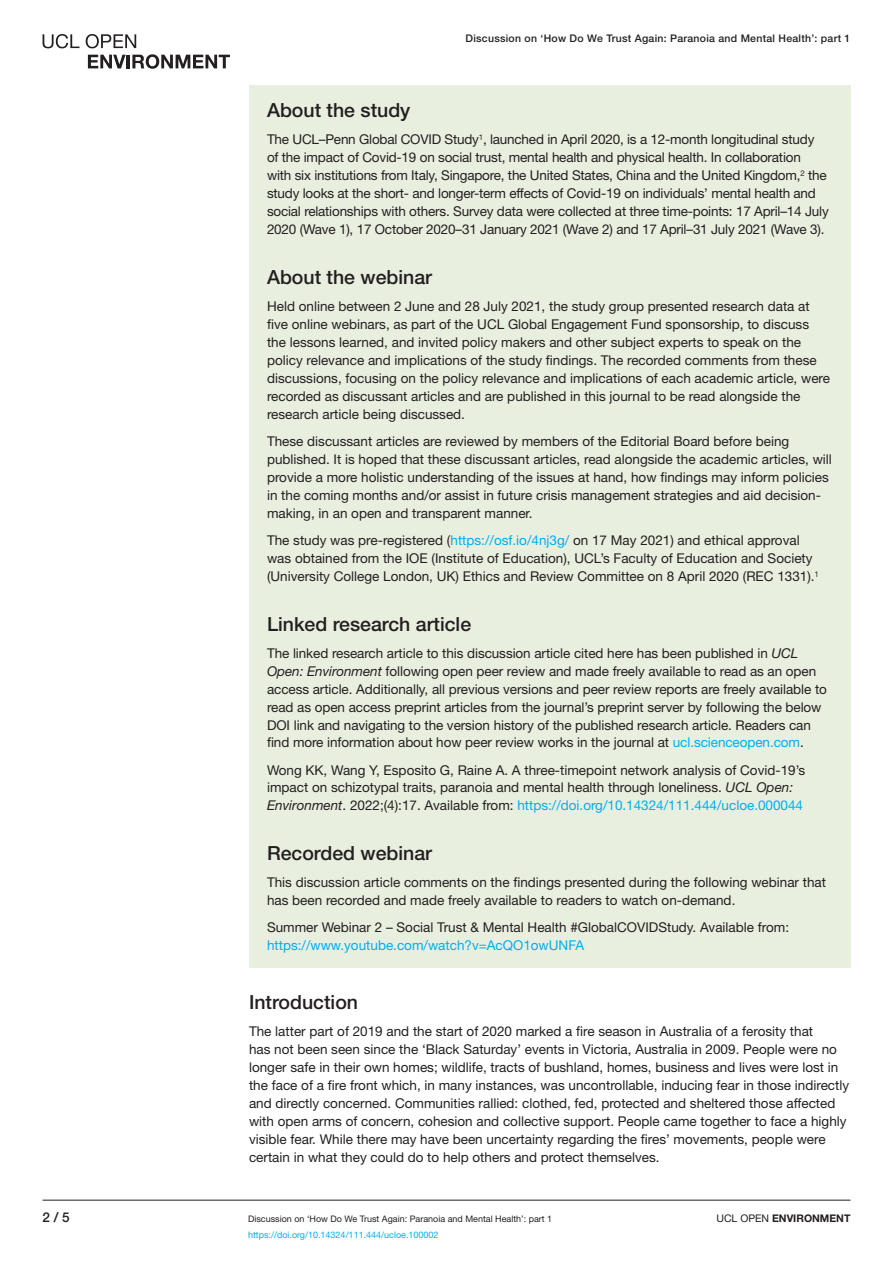
<style>
.page{position:relative;width:893px;height:1263px;background:#fff}
.page>*{position:absolute;margin:0;border:0;box-sizing:border-box;transform-origin:0 0}
.t1{font:500 19.5px "Helvetica Neue LT Std";color:#231f20}
.t2{font:13.5px/18px "Helvetica Neue LT Std";color:#231f20}
.t3{font:13.5px "Helvetica Neue LT Std";color:#00aeef}
.t4{font:500 13.5px "Helvetica Neue LT Std";color:#231f20}
.t5{font:500 10.5px "Helvetica Neue LT Std";letter-spacing:.025em;color:#231f20}
.t6{font:700 10.5px "Helvetica Neue LT Std";color:#231f20}
.t7{font:9px "Helvetica Neue LT Std";color:#231f20}
.t8{font:9px "Helvetica Neue LT Std";color:#00aeef}
.s1{color:#00aeef}
.s2{font-style:italic}
.s3{font-weight:400}
</style>
<div class="page">
<hr style="left:43px;top:1200px;width:807px;height:1px;background:#231f20">
<svg style="left:43px;top:34px;width:36px;height:14px"></svg>
<svg style="left:86px;top:34px;width:50px;height:14px"></svg>
<svg style="left:88px;top:54px;width:142px;height:15px"></svg>
<div style="left:249px;top:86px;width:601px;height:882px;background:#e9efdf"></div>
<p class="t5" style="left:466px;top:32px;width:386px">Discussion on ‘How Do We Trust Again: Paranoia and Mental Health’: part 1</p>
<h1 class="t1" style="left:267px;top:99px;width:145px">About the study</h1>
<p class="t2" style="left:267px;top:130px;width:563px">The UCL–Penn Global COVID Study<sup>1</sup>, launched in April 2020, is a 12-month longitudinal study of the impact of Covid-19 on social trust, mental health and physical health. In collaboration<br>with six institutions from Italy, Singapore, the United States, China and the United Kingdom,<sup>2</sup> the study looks at the short- and longer-term effects of Covid-19 on individuals’ mental health and social relationships with others. Survey data were collected at three time-points: 17 April–14 July 2020 (Wave 1), 17 October 2020–31 January 2021 (Wave 2) and 17 April–31 July 2021 (Wave 3).</p>
<h1 class="t1" style="left:267px;top:265px;width:167px">About the webinar</h1>
<p class="t2" style="left:267px;top:297px;width:565px">Held online between 2 June and 28 July 2021, the study group presented research data at five online webinars, as part of the UCL Global Engagement Fund sponsorship, to discuss the lessons learned, and invited policy makers and other subject experts to speak on the policy relevance and implications of the study findings. The recorded comments from these discussions, focusing on the policy relevance and implications of each academic article, were recorded as discussant articles and are published in this journal to be read alongside the research article being discussed.</p>
<p class="t2" style="left:267px;top:432px;width:566px">These discussant articles are reviewed by members of the Editorial Board before being published. It is hoped that these discussant articles, read alongside the academic articles, will provide a more holistic understanding of the issues at hand, how findings may inform policies in the coming months and/or assist in future crisis management strategies and aid decision&shy;making, in an open and transparent manner.</p>
<p class="t2" style="left:267px;top:531px;width:553px">The study was pre-registered <span class="s1">https://osf.io/4nj3g/</span> on 17 May 2021) and ethical approval was obtained from the IOE (Institute of Education), UCL’s Faculty of Education and Society (University College London, UK) Ethics and Review Committee on 8 April 2020 (REC 1331).<sup>1</sup></p>
<h1 class="t1" style="left:267px;top:612px;width:206px">Linked research article</h1>
<p class="t2" style="left:267px;top:643px;width:561px">The linked research article to this discussion article cited here has been published in <span class="s2">UCL Open: Environment</span> following open peer review and made freely available to read as an open access article. Additionally, all previous versions and peer review reports are freely available to read as open access preprint articles from the journal’s preprint server by following the below DOI link and navigating to the version history of the published research article. Readers can find more information about how peer review works in the journal at <span class="s1">ucl.scienceopen.com</span>.</p>
<p class="t2" style="left:267px;top:760px;width:540px">Wong KK, Wang Y, Esposito G, Raine A. A three-timepoint network analysis of Covid-19’s impact on schizotypal traits, paranoia and mental health through loneliness. <span class="s2">UCL Open:<br>Environment</span>. 2022;(4):17. Available from: <span class="s1">https://doi.org/10.14324/111.444/ucloe.000044</span></p>
<h1 class="t1" style="left:267px;top:841px;width:167px">Recorded webinar</h1>
<p class="t2" style="left:267px;top:873px;width:561px">This discussion article comments on the findings presented during the following webinar that has been recorded and made freely available to readers to watch on-demand.</p>
<p class="t2" style="left:267px;top:918px;width:524px">Summer Webinar 2 – Social Trust &amp; Mental Health #GlobalCOVIDStudy. Available from:</p>
<p class="t3" style="left:267px;top:937px;width:319px">https://www.youtube.com/watch?v=AcQO1owUNFA</p>
<p class="t2" style="left:447px;top:531px;width:5px">(</p>
<h1 class="t1" style="left:249px;top:991px;width:111px">Introduction</h1>
<p class="t2" style="left:249px;top:1022px;width:602px">The latter part of 2019 and the start of 2020 marked a fire season in Australia of a ferosity that<br>has not been seen since the ‘Black Saturday’ events in Victoria, Australia in 2009. People were no longer safe in their own homes; wildlife, tracts of bushland, homes, business and lives were lost in the face of a fire front which, in many instances, was uncontrollable, inducing fear in those indirectly and directly concerned. Communities rallied: clothed, fed, protected and sheltered those affected with open arms of concern, cohesion and collective support. People came together to face a highly visible fear. While there may have been uncertainty regarding the fires’ movements, people were certain in what they could do to help others and protect themselves.</p>
<p class="t4" style="left:43px;top:1209px;width:29px">2 / 5</p>
<p class="t7" style="left:248px;top:1213px;width:306px">Discussion on ‘How Do We Trust Again: Paranoia and Mental Health’: part 1</p>
<p class="t6" style="left:716px;top:1211px;width:135px"><span class="s3">UCL OPEN</span> ENVIRONMENT</p>
<p class="t8" style="left:248px;top:1229px;width:192px">https://doi.org/10.14324/111.444/ucloe.100002</p>
</div>
